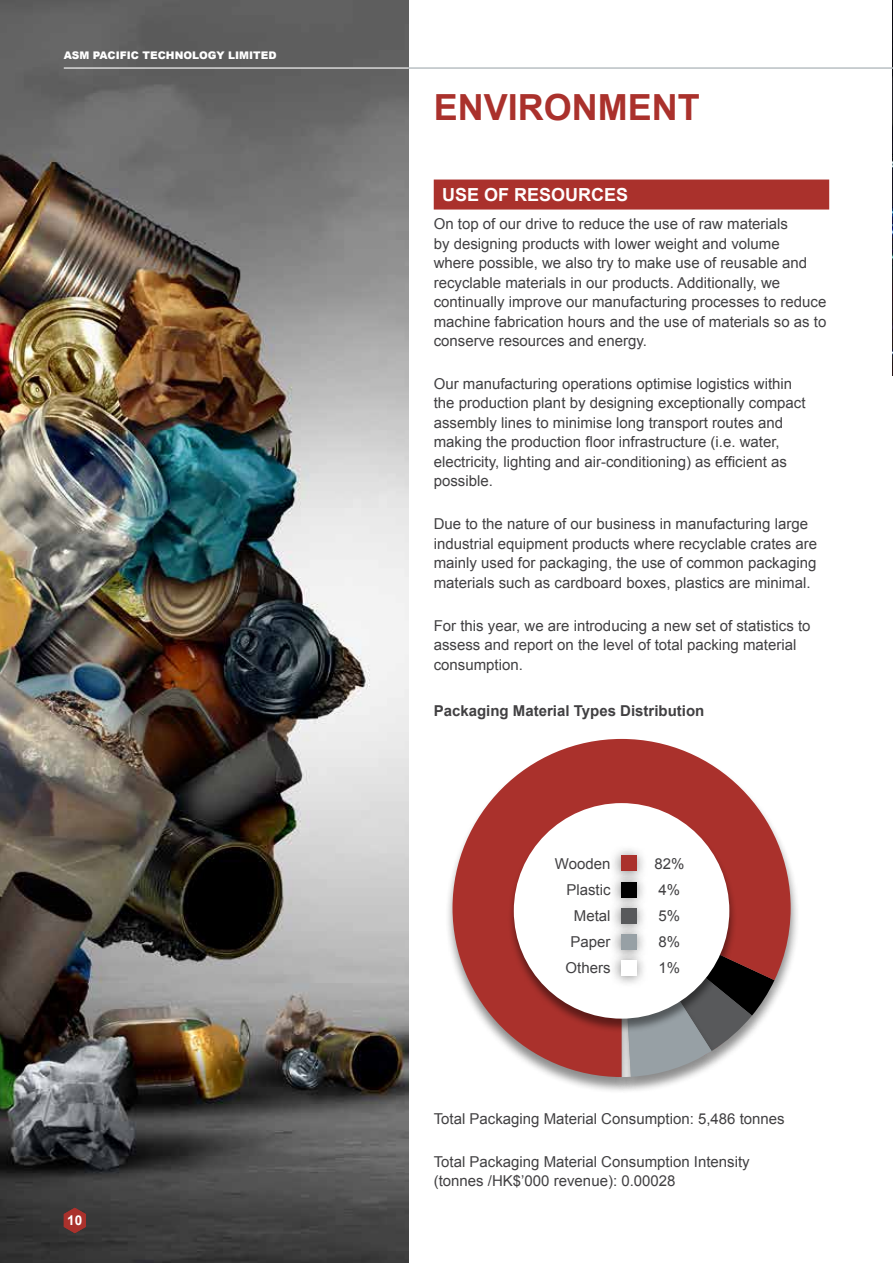
<style>
.page{position:relative;width:893px;height:1263px;background:#fff}
.page>*{position:absolute;margin:0;border:0;box-sizing:border-box;transform-origin:0 0}
.t1{font:700 36px "Arial";color:#aa312c}
.t2{font:700 18px "Arial";color:#fff}
.t3{font:15px/19.5px "Arial";color:#414042}
.t4{font:700 15px "Arial";color:#414042}
.t5{font:700 13.5px "Arial";color:#fff}
.t6{font:900 10.5px "Arial";color:#fff}
</style>
<div class="page">
<img style="left:892px;top:0;width:1px;height:376px">
<img style="left:0;top:0;width:408px;height:1263px">
<div style="left:434px;top:180px;width:395px;height:30px;background:#aa312c"></div>
<div style="left:444px;top:739px;width:356px;height:355px;background:#000;opacity:.45"></div>
<svg style="left:452px;top:739px;width:339px;height:338px;fill:#aa312c"></svg>
<div style="left:507px;top:803px;width:230px;height:230px;background:#000;opacity:.45"></div>
<div style="left:514px;top:803px;width:215px;height:216px;background:#fff;border-radius:50%"></div>
<div style="left:609px;top:845px;width:38px;height:38px;background:#000;opacity:.53"></div>
<div style="left:622px;top:856px;width:15px;height:15px;background:#aa312c"></div>
<div style="left:609px;top:871px;width:38px;height:38px;background:#000;opacity:.53"></div>
<div style="left:622px;top:882px;width:15px;height:15px;background:#000"></div>
<div style="left:609px;top:897px;width:38px;height:39px;background:#000;opacity:.53"></div>
<div style="left:622px;top:908px;width:15px;height:15px;background:#58595b"></div>
<div style="left:609px;top:923px;width:38px;height:39px;background:#000;opacity:.53"></div>
<div style="left:622px;top:934px;width:15px;height:15px;background:#97a0a5"></div>
<div style="left:609px;top:949px;width:38px;height:39px;background:#000;opacity:.53"></div>
<div style="left:622px;top:960px;width:15px;height:15px;background:#fff"></div>
<hr style="left:64px;top:67px;width:829px;height:2px;background:#fff">
<svg style="left:64px;top:1208px;width:22px;height:25px"></svg>
<hr style="left:408px;top:68px;width:485px;height:1px;background:#97a0a5">
<p class="t6" style="left:64px;top:47px;width:214px">ASM PACIFIC TECHNOLOGY LIMITED</p>
<p class="t5" style="left:67px;top:1211px;width:17px">10</p>
<h1 class="t1" style="left:434px;top:83px;width:268px">ENVIRONMENT</h1>
<p class="t2" style="left:442px;top:183px;width:188px">USE OF RESOURCES</p>
<p class="t3" style="left:434px;top:214px;width:394px">On top of our drive to reduce the use of raw materials<br>by designing products with lower weight and volume<br>where possible, we also try to make use of reusable and recyclable materials in our products. Additionally, we continually improve our manufacturing processes to reduce machine fabrication hours and the use of materials so as to conserve resources and energy.</p>
<p class="t3" style="left:434px;top:374px;width:373px">Our manufacturing operations optimise logistics within the production plant by designing exceptionally compact assembly lines to minimise long transport routes and making the production floor infrastructure (i.e. water, electricity, lighting and air-conditioning) as efficient as possible.</p>
<p class="t3" style="left:434px;top:514px;width:385px">Due to the nature of our business in manufacturing large industrial equipment products where recyclable crates are mainly used for packaging, the use of common packaging materials such as cardboard boxes, plastics are minimal.</p>
<p class="t3" style="left:434px;top:616px;width:378px">For this year, we are introducing a new set of statistics to assess and report on the level of total packing material consumption.</p>
<p class="t4" style="left:434px;top:701px;width:272px">Packaging Material Types Distribution</p>
<p class="t3" style="left:555px;top:851px;width:57px;line-height:26.1px;text-align:right">Wooden<br>Plastic<br>Metal<br>Paper<br>Others</p>
<p class="t3" style="left:654px;top:851px;width:32px;line-height:26.1px">82%<br>4%<br>5%<br>8%<br>1%</p>
<p class="t3" style="left:434px;top:1109px;width:352px">Total Packaging Material Consumption: 5,486 tonnes</p>
<p class="t3" style="left:434px;top:1152px;width:317px">Total Packaging Material Consumption Intensity (tonnes /HK$’000 revenue): 0.00028</p>
</div>
